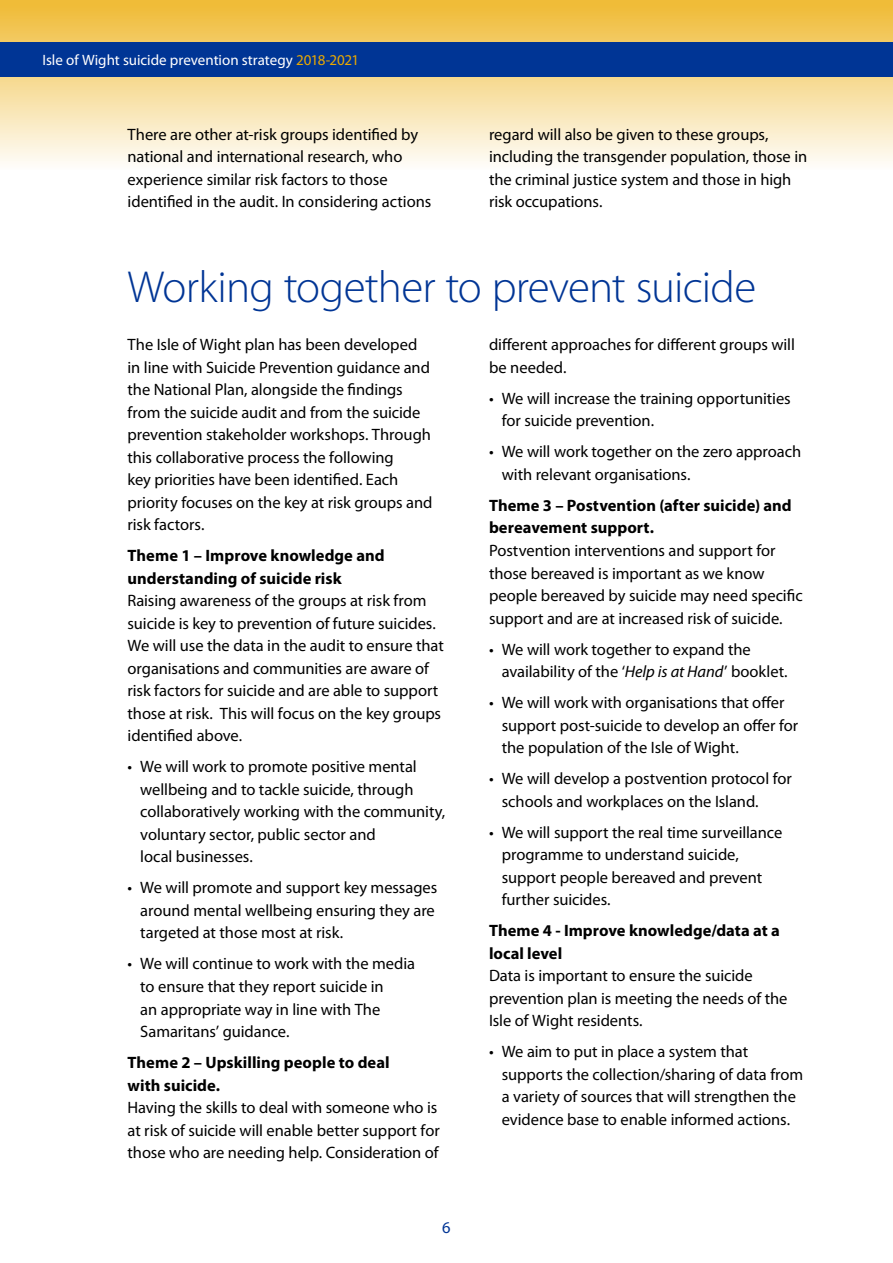
<style>
.page{position:relative;width:893px;height:1263px;background:#fff}
.page>*{position:absolute;margin:0;border:0;box-sizing:border-box;transform-origin:0 0}
.t1{font:300 45px "Myriad Pro";letter-spacing:-.02em;color:#003595}
.t2{font:16.5px/22.5px "Myriad Pro";letter-spacing:-.005em;color:#000}
.t3{font:700 16.5px/22.5px "Myriad Pro";color:#000}
.t4{font:16.5px "Myriad Pro";color:#003595}
.t5{font:15px "Myriad Pro";letter-spacing:-.005em;color:#fff}
.s1{color:#eba900}
.s2{font-style:italic}
</style>
<div class="page">
<svg style="left:0;top:0;width:893px;height:163px;background:#f5db99"></svg>
<div style="left:0;top:43px;width:893px;height:34px;background:#003595"></div>
<p class="t5" style="left:43px;top:51px;width:318px">Isle of Wight suicide prevention strategy <span class="s1">2018-2021</span></p>
<p class="t2" style="left:128px;top:123px;width:305px">There are other at-risk groups identified by national and international research, who experience similar risk factors to those identified in the audit. In considering actions</p>
<p class="t2" style="left:489px;top:123px;width:320px">regard will also be given to these groups, including the transgender population, those in the criminal justice system and those in high risk occupations.</p>
<h1 class="t1" style="left:128px;top:260px;width:630px">Working together to prevent suicide</h1>
<p class="t2" style="left:128px;top:333px;width:306px">The Isle of Wight plan has been developed in line with Suicide Prevention guidance and the National Plan, alongside the findings from the suicide audit and from the suicide prevention stakeholder workshops. Through this collaborative process the following<br>key priorities have been identified. Each priority focuses on the key at risk groups and risk factors.</p>
<p class="t3" style="left:128px;top:544px;width:259px">Theme 1 – Improve knowledge and understanding of suicide risk</p>
<p class="t2" style="left:128px;top:589px;width:318px">Raising awareness of the groups at risk from suicide is key to prevention of future suicides.<br>We will use the data in the audit to ensure that organisations and communities are aware of risk factors for suicide and are able to support those at risk. This will focus on the key groups identified above.</p>
<p class="t2" style="left:140px;top:755px;width:306px;text-indent:-13px">• We will work to promote positive mental wellbeing and to tackle suicide, through collaboratively working with the community, voluntary sector, public sector and<br>local businesses.</p>
<p class="t2" style="left:140px;top:876px;width:298px;text-indent:-13px">• We will promote and support key messages around mental wellbeing ensuring they are targeted at those most at risk.</p>
<p class="t2" style="left:140px;top:952px;width:276px;text-indent:-13px">• We will continue to work with the media to ensure that they report suicide in<br>an appropriate way in line with The Samaritans’ guidance.</p>
<p class="t3" style="left:128px;top:1051px;width:264px">Theme 2 – Upskilling people to deal with suicide.</p>
<p class="t2" style="left:128px;top:1096px;width:314px">Having the skills to deal with someone who is at risk of suicide will enable better support for those who are needing help. Consideration of</p>
<p class="t2" style="left:489px;top:333px;width:307px">different approaches for different groups will be needed.</p>
<p class="t2" style="left:502px;top:387px;width:290px;text-indent:-13px">• We will increase the training opportunities for suicide prevention.</p>
<p class="t2" style="left:502px;top:440px;width:301px;text-indent:-13px">• We will work together on the zero approach with relevant organisations.</p>
<p class="t3" style="left:489px;top:494px;width:304px">Theme 3 – Postvention (after suicide) and bereavement support.</p>
<p class="t2" style="left:489px;top:539px;width:315px">Postvention interventions and support for those bereaved is important as we know people bereaved by suicide may need specific support and are at increased risk of suicide.</p>
<p class="t2" style="left:502px;top:637px;width:287px;text-indent:-13px">• We will work together to expand the availability of the ‘<span class="s2">Help is at Hand</span>’ booklet.</p>
<p class="t2" style="left:502px;top:691px;width:298px;text-indent:-13px">• We will work with organisations that offer support post-suicide to develop an offer for the population of the Isle of Wight.</p>
<p class="t2" style="left:502px;top:767px;width:292px;text-indent:-13px">• We will develop a postvention protocol for schools and workplaces on the Island.</p>
<p class="t2" style="left:502px;top:820px;width:282px;text-indent:-13px">• We will support the real time surveillance programme to understand suicide, support people bereaved and prevent further suicides.</p>
<p class="t3" style="left:489px;top:919px;width:292px">Theme 4 - Improve knowledge/data at a local level</p>
<p class="t2" style="left:489px;top:964px;width:300px">Data is important to ensure the suicide prevention plan is meeting the needs of the<br>Isle of Wight residents.</p>
<p class="t2" style="left:502px;top:1040px;width:303px;text-indent:-13px">• We aim to put in place a system that supports the collection/sharing of data from a variety of sources that will strengthen the evidence base to enable informed actions.</p>
<p class="t4" style="left:442px;top:1217px;width:10px">6</p>
</div>
